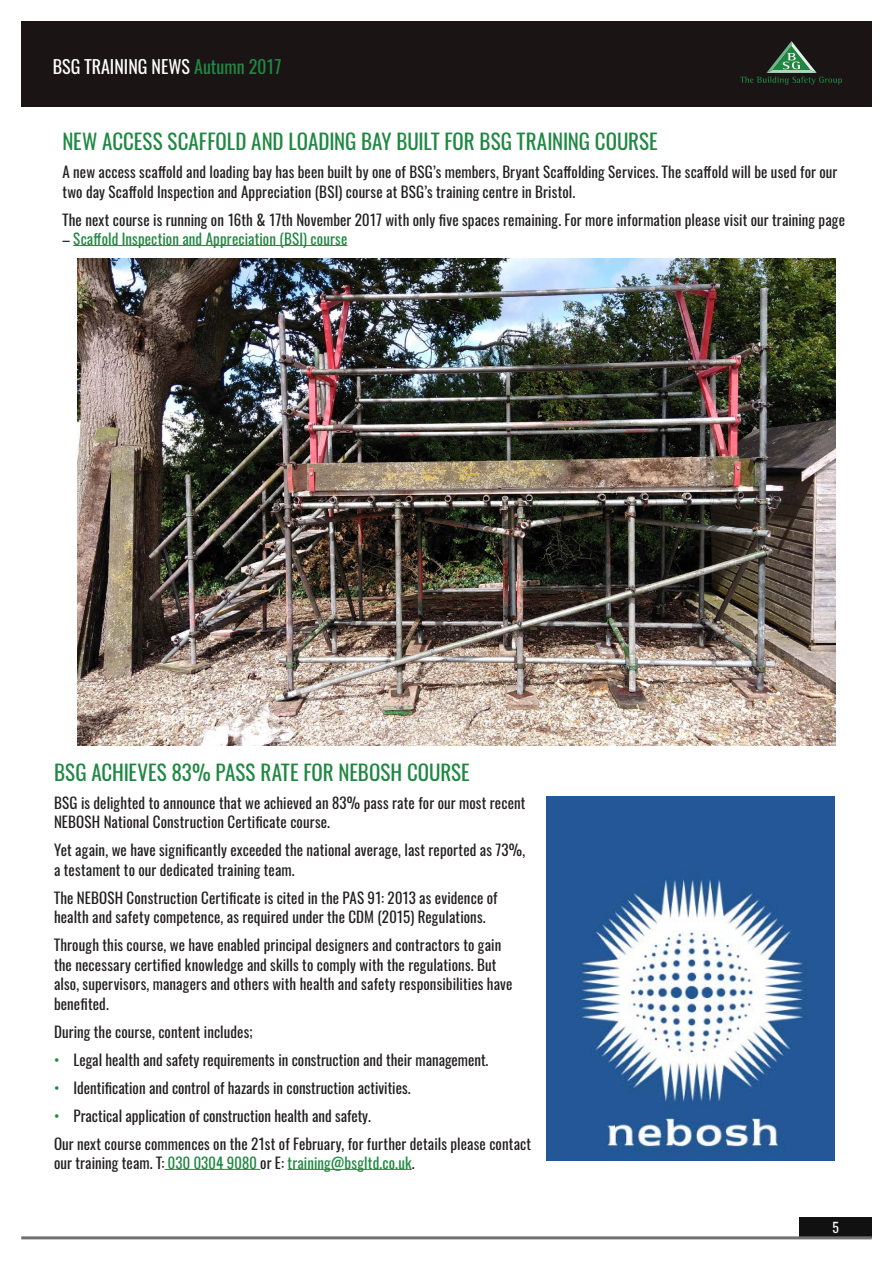
<style>
.page{position:relative;width:893px;height:1263px;background:#fff}
.page>*{position:absolute;margin:0;border:0;box-sizing:border-box;transform-origin:0 0}
.Heading_2_Green_Oswa{font:21px "Oswald";color:#1f8842}
.t1{font:18px "Oswald";color:#fff}
.Text_black_10{font:15px/19.5px "Oswald";letter-spacing:.01em;color:#231f20}
.Text_black_10-2{font:15px "Oswald";letter-spacing:.01em;color:#1f8842}
.t2{font:13.5px "Oswald";color:#fff}
.s1{color:#1f8842}
.s2{color:#231f20}
</style>
<div class="page">
<div style="left:21px;top:21px;width:851px;height:85px;background:#1a1415"></div>
<svg style="left:740px;top:41px;width:102px;height:44px"></svg>
<div style="left:799px;top:1217px;width:73px;height:21px;background:#111"></div>
<hr style="left:21px;top:1236px;width:851px;height:3px;background:#717074">
<hr style="left:165px;top:1169px;width:95px;height:1px;background:#1f8842">
<hr style="left:288px;top:1169px;width:124px;height:1px;background:#1f8842">
<img style="left:547px;top:797px;width:288px;height:364px">
<hr style="left:73px;top:245px;width:274px;height:1px;background:#1f8842">
<img style="left:77px;top:259px;width:759px;height:487px">
<p class="t1" style="left:53px;top:54px;width:230px">BSG TRAINING NEWS <span class="s1">Autumn 2017</span></p>
<p class="Heading_2_Green_Oswa" style="left:62px;top:127px;width:597px">NEW ACCESS SCAFFOLD AND LOADING BAY BUILT FOR BSG TRAINING COURSE</p>
<p class="Text_black_10" style="left:62px;top:163px;width:776px">A new access scaffold and loading bay has been built by one of BSG’s members, Bryant Scaffolding Services. The scaffold will be used for our two day Scaffold Inspection and Appreciation (BSI) course at BSG’s training centre in Bristol.</p>
<p class="Text_black_10" style="left:62px;top:210px;width:784px">The next course is running on 16th &amp; 17th November 2017 with only five spaces remaining. For more information please visit our training page</p>
<p class="Text_black_10-2" style="left:62px;top:229px;width:286px"><span class="s2">–</span> Scaffold Inspection and Appreciation (BSI) course</p>
<p class="Heading_2_Green_Oswa" style="left:54px;top:758px;width:417px">BSG ACHIEVES 83% PASS RATE FOR NEBOSH COURSE</p>
<p class="Text_black_10" style="left:54px;top:793px;width:473px">BSG is delighted to announce that we achieved an 83% pass rate for our most recent<br>NEBOSH National Construction Certificate course.</p>
<p class="Text_black_10" style="left:54px;top:840px;width:473px">Yet again, we have significantly exceeded the national average, last reported as 73%, a testament to our dedicated training team.</p>
<p class="Text_black_10" style="left:54px;top:888px;width:445px">The NEBOSH Construction Certificate is cited in the PAS 91: 2013 as evidence of health and safety competence, as required under the CDM (2015) Regulations.</p>
<p class="Text_black_10" style="left:54px;top:935px;width:460px">Through this course, we have enabled principal designers and contractors to gain the necessary certified knowledge and skills to comply with the regulations. But also, supervisors, managers and others with health and safety responsibilities have benefited.</p>
<p class="Text_black_10" style="left:54px;top:1022px;width:200px">During the course, content includes;</p>
<p class="Text_black_10" style="left:54px;top:1050px;width:436px"><span class="s1">•</span> Legal health and safety requirements in construction and their management.</p>
<p class="Text_black_10" style="left:54px;top:1078px;width:358px"><span class="s1">•</span> Identification and control of hazards in construction activities.</p>
<p class="Text_black_10" style="left:54px;top:1106px;width:318px"><span class="s1">•</span> Practical application of construction health and safety.</p>
<p class="Text_black_10" style="left:54px;top:1134px;width:479px">Our next course commences on the 21st of February, for further details please contact our training team. T: <span class="s1">030 0304 9080</span> or E: <span class="s1">training@bsgltd.co.uk</span>.</p>
<p class="t2" style="left:832px;top:1218px;width:8px">5</p>
</div>
